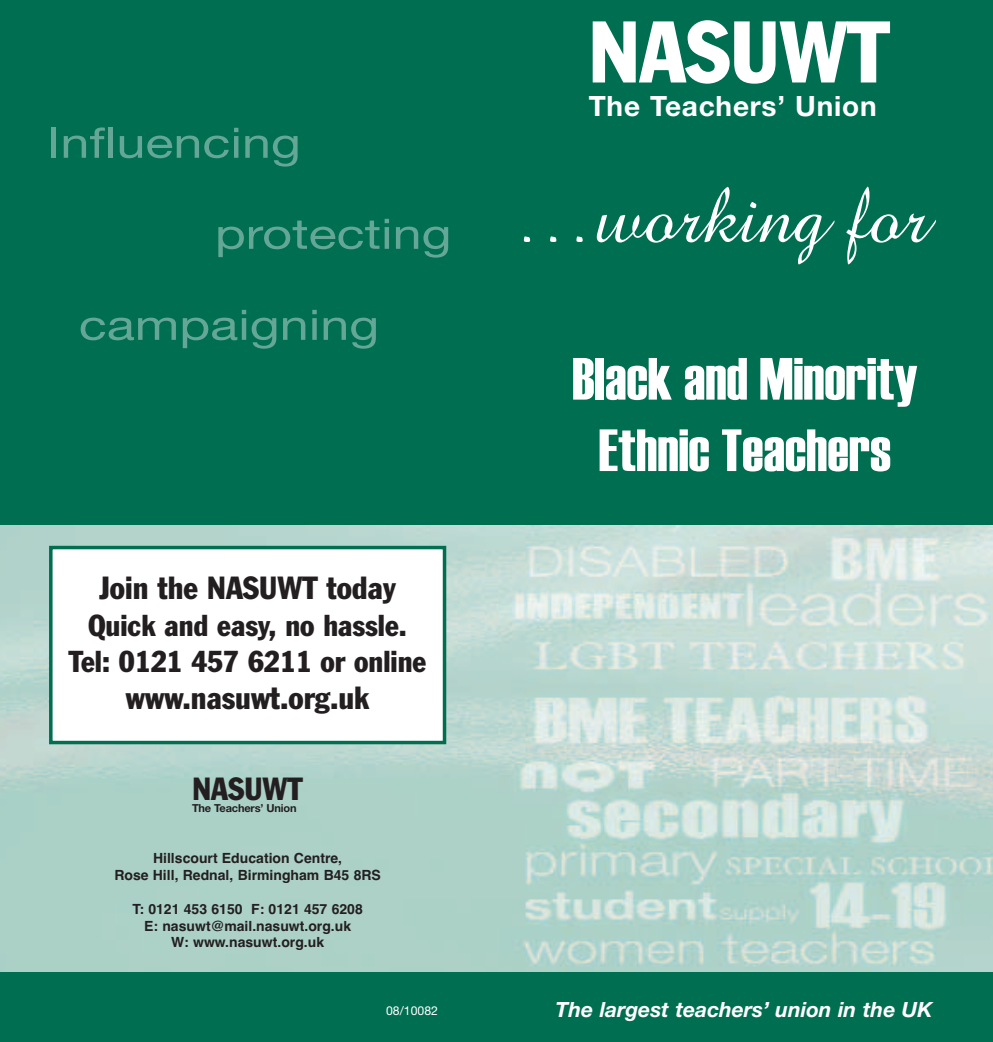
<style>
.page{position:relative;width:993px;height:1042px;background:#fff}
.page>*{position:absolute;margin:0;border:0;box-sizing:border-box;transform-origin:0 0}
.t1{font:condensed 85.75px "Franklin Gothic";color:#fff}
.t2{font:78.75px "Amazone BT";color:#fff}
.t3{font:59.5px/71.4px "Haettenschweiler";color:#fff;text-align:center}
.t4{font:42px "Helvetica Neue";color:#64a796;scale:1.24 1}
.t5{font:condensed 31.5px "Franklin Gothic";color:#231f20}
.t6{font:condensed 29.75px/35.7px "Franklin Gothic";color:#231f20;text-align:center}
.t7{font:700 28px "Helvetica Neue";letter-spacing:.03em;color:#fff}
.t8{font:italic 700 21px "Helvetica Neue";color:#fff}
.t9{font:700 14px/16.8px "Helvetica";color:#231f20;text-align:center}
.t10{font:12.25px "Helvetica Neue";color:#fff}
.t11{font:700 11.03px "Helvetica Neue";letter-spacing:-.015em;color:#231f20}
</style>
<div class="page">
<div style="left:1px;top:0;width:991px;height:526px;background:#006e51"></div>
<img style="left:1px;top:526px;width:991px;height:446px">
<div style="left:53px;top:549px;width:389px;height:192px;background:#fff"></div>
<div style="left:49px;top:546px;width:397px;height:198px;border:4px solid #006e51"></div>
<div style="left:1px;top:972px;width:991px;height:70px;background:#006e51"></div>
<p class="t4" style="left:47px;top:128px;width:206px">Influencing</p>
<p class="t4" style="left:215px;top:219px;width:192px">protecting</p>
<p class="t4" style="left:79px;top:310px;width:244px">campaigning</p>
<p class="t5" style="left:99px;top:577px;width:298px">Join the NASUWT today</p>
<p class="t6" style="left:69px;top:609px;width:359px">Quick and easy, no hassle.<br>Tel: 0121 457 6211 or online</p>
<p class="t5" style="left:126px;top:686px;width:245px">www.nasuwt.org.uk</p>
<h2 class="t5" style="left:192px;top:777px;width:112px">NASUWT</h2>
<p class="t11" style="left:192px;top:804px;width:106px">The Teachers’ Union</p>
<p class="t9" style="left:114px;top:851px;width:268px">Hillscourt Education Centre,<br>Rose Hill, Rednal, Birmingham B45 8RS</p>
<p class="t9" style="left:132px;top:901px;width:232px">T: 0121 453 6150 F: 0121 457 6208</p>
<p class="t9" style="left:144px;top:918px;width:208px">E: nasuwt@mail.nasuwt.org.uk</p>
<p class="t9" style="left:171px;top:935px;width:154px">W: www.nasuwt.org.uk</p>
<p class="t1" style="left:588px;top:21px;width:302px">NASUWT</p>
<p class="t7" style="left:588px;top:96px;width:289px">The Teachers’ Union</p>
<p class="t2" style="left:515px;top:191px;width:415px">…working for</p>
<p class="t3" style="left:572px;top:343px;width:346px">Black and Minority<br>Ethnic Teachers</p>
<p class="t10" style="left:386px;top:1006px;width:53px">08/10082</p>
<p class="t8" style="left:555px;top:1002px;width:378px">The largest teachers’ union in the UK</p>
</div>
